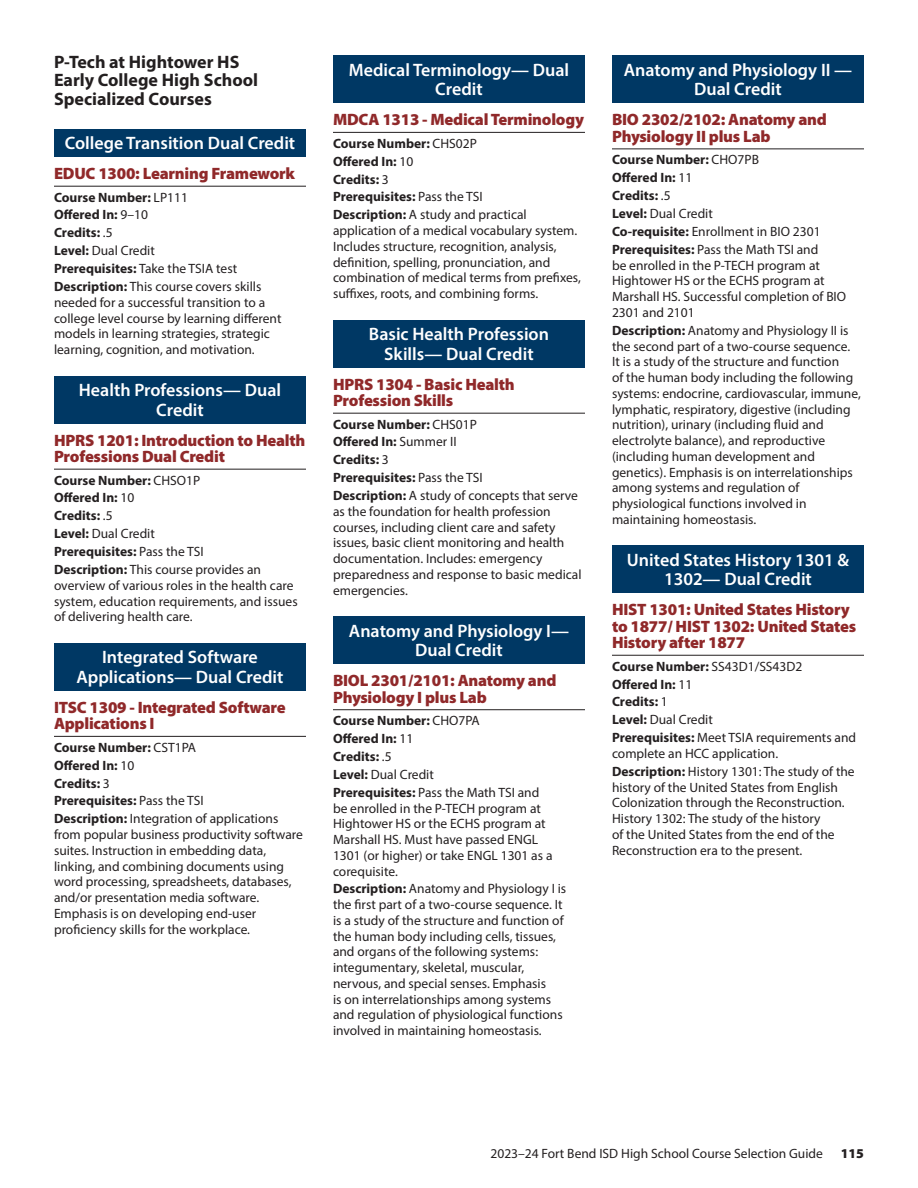
<style>
.page{position:relative;width:918px;height:1188px;background:#fff}
.page>*{position:absolute;margin:0;border:0;box-sizing:border-box;transform-origin:0 0}
.t1{font:600 18px/19.5px "Myriad Pro";color:#fff;text-align:center}
.t2{font:700 18px/18.8px "Myriad Pro";color:#231f20}
.t3{font:900 16.5px/16.5px "Myriad Pro";letter-spacing:-.015em;color:#90292a}
.t4{font:13.5px/15.8px "Myriad Pro";color:#231f20}
.t5{font:700 13.5px/17.9px "Myriad Pro";color:#231f20}
.t6{font:900 13.5px "Myriad Pro";color:#231f20}
.s1{font-weight:400}
.s2{font-weight:700}
</style>
<div class="page">
<div style="left:54px;top:129px;width:252px;height:28px;background:#003864"></div>
<hr style="left:54px;top:186px;width:252px;height:1px;background:#231f20">
<div style="left:54px;top:376px;width:252px;height:47px;background:#003864"></div>
<hr style="left:54px;top:469px;width:252px;height:1px;background:#231f20">
<div style="left:54px;top:643px;width:252px;height:47px;background:#003864"></div>
<hr style="left:54px;top:736px;width:252px;height:1px;background:#231f20">
<div style="left:333px;top:56px;width:252px;height:47px;background:#003864"></div>
<hr style="left:333px;top:132px;width:252px;height:1px;background:#231f20">
<div style="left:333px;top:320px;width:252px;height:47px;background:#003864"></div>
<hr style="left:333px;top:413px;width:252px;height:1px;background:#231f20">
<div style="left:333px;top:616px;width:252px;height:48px;background:#003864"></div>
<hr style="left:333px;top:709px;width:252px;height:1px;background:#231f20">
<div style="left:612px;top:56px;width:252px;height:47px;background:#003864"></div>
<hr style="left:612px;top:148px;width:252px;height:1px;background:#231f20">
<div style="left:612px;top:545px;width:252px;height:48px;background:#003864"></div>
<hr style="left:612px;top:655px;width:252px;height:1px;background:#231f20">
<h1 class="t2" style="left:54px;top:51px;width:206px">P-Tech at Hightower HS<br>Early College High School<br>Specialized Courses</h1>
<h1 class="t1" style="left:65px;top:133px;width:232px">College Transition Dual Credit</h1>
<p class="t3" style="left:54px;top:165px;width:243px">EDUC 1300: Learning Framework</p>
<p class="t5" style="left:54px;top:188px;width:209px">Course Number: <span class="s1">LP111<br></span>Offered In: <span class="s1">9–10<br></span>Credits: <span class="s1">.5<br></span>Level: <span class="s1">Dual Credit<br></span>Prerequisites: <span class="s1">Take the TSIA test<br></span>Description: <span class="s1">This course covers skills</span></p>
<p class="t4" style="left:54px;top:294px;width:229px">needed for a successful transition to a college level course by learning different models in learning strategies, strategic learning, cognition, and motivation.</p>
<h1 class="t1" style="left:79px;top:380px;width:204px">Health Professions— Dual<br>Credit</h1>
<p class="t3" style="left:54px;top:431px;width:253px">HPRS 1201: Introduction to Health<br>Professions Dual Credit</p>
<p class="t5" style="left:54px;top:471px;width:209px">Course Number: <span class="s1">CHSO1P<br></span>Offered In: <span class="s1">10<br></span>Credits: <span class="s1">.5<br></span>Level: <span class="s1">Dual Credit<br></span>Prerequisites: <span class="s1">Pass the TSI<br></span>Description: <span class="s1">This course provides an</span></p>
<p class="t4" style="left:54px;top:577px;width:245px">overview of various roles in the health care system, education requirements, and issues of delivering health care.</p>
<h1 class="t1" style="left:77px;top:647px;width:208px">Integrated Software<br>Applications— Dual Credit</h1>
<p class="t3" style="left:54px;top:698px;width:233px">ITSC 1309 - Integrated Software<br>Applications I</p>
<p class="t5" style="left:54px;top:738px;width:226px">Course Number: <span class="s1">CST1PA<br></span>Offered In: <span class="s1">10<br></span>Credits: <span class="s1">3<br></span>Prerequisites: <span class="s1">Pass the TSI<br></span>Description: <span class="s1">Integration of applications</span></p>
<p class="t4" style="left:54px;top:827px;width:250px">from popular business productivity software suites. Instruction in embedding data, linking, and combining documents using word processing, spreadsheets, databases, and/or presentation media software.<br>Emphasis is on developing end-user proficiency skills for the workplace.</p>
<h1 class="t1" style="left:349px;top:60px;width:222px">Medical Terminology— Dual<br>Credit</h1>
<p class="t3" style="left:333px;top:111px;width:253px">MDCA 1313 - Medical Terminology</p>
<p class="t5" style="left:333px;top:134px;width:195px">Course Number: <span class="s1">CHS02P<br></span>Offered In: <span class="s1">10<br></span>Credits: <span class="s1">3<br></span>Prerequisites: <span class="s1">Pass the TSI<br></span>Description: <span class="s1">A study and practical</span></p>
<p class="t4" style="left:333px;top:223px;width:249px">application of a medical vocabulary system.<br>Includes structure, recognition, analysis, definition, spelling, pronunciation, and combination of medical terms from prefixes, suffixes, roots, and combining forms.</p>
<h1 class="t1" style="left:369px;top:324px;width:182px">Basic Health Profession<br>Skills— Dual Credit</h1>
<p class="t3" style="left:333px;top:375px;width:183px">HPRS 1304 - Basic Health<br>Profession Skills</p>
<p class="t5" style="left:333px;top:415px;width:247px">Course Number: <span class="s1">CHS01P<br></span>Offered In: <span class="s1">Summer II<br></span>Credits: <span class="s1">3<br></span>Prerequisites: <span class="s1">Pass the TSI<br></span>Description: <span class="s1">A study of concepts that serve</span></p>
<p class="t4" style="left:333px;top:503px;width:250px">as the foundation for health profession courses, including client care and safety issues, basic client monitoring and health documentation. Includes: emergency preparedness and response to basic medical emergencies.</p>
<h1 class="t1" style="left:349px;top:620px;width:222px">Anatomy and Physiology I—<br>Dual Credit</h1>
<p class="t3" style="left:333px;top:672px;width:225px">BIOL 2301/2101: Anatomy and<br>Physiology I plus Lab</p>
<p class="t5" style="left:333px;top:711px;width:208px">Course Number: <span class="s1">CHO7PA<br></span>Offered In: <span class="s1">11<br></span>Credits: <span class="s1">.5<br></span>Level: <span class="s1">Dual Credit<br></span>Prerequisites: <span class="s1">Pass the Math TSI and</span></p>
<p class="t4" style="left:333px;top:800px;width:221px">be enrolled in the P-TECH program at<br>Hightower HS or the ECHS program at<br>Marshall HS. Must have passed ENGL<br>1301 (or higher) or take ENGL 1301 as a corequisite.</p>
<p class="t4" style="left:333px;top:881px;width:235px"><span class="s2">Description:</span> Anatomy and Physiology I is the first part of a two-course sequence. It is a study of the structure and function of the human body including cells, tissues, and organs of the following systems: integumentary, skeletal, muscular, nervous, and special senses. Emphasis<br>is on interrelationships among systems and regulation of physiological functions involved in maintaining homeostasis.</p>
<h1 class="t1" style="left:624px;top:60px;width:230px">Anatomy and Physiology II —<br>Dual Credit</h1>
<p class="t3" style="left:612px;top:111px;width:216px">BIO 2302/2102: Anatomy and<br>Physiology II plus Lab</p>
<p class="t5" style="left:612px;top:150px;width:210px">Course Number: <span class="s1">CHO7PB<br></span>Offered In: <span class="s1">11<br></span>Credits: <span class="s1">.5<br></span>Level: <span class="s1">Dual Credit<br></span>Co-requisite: <span class="s1">Enrollment in BIO 2301<br></span>Prerequisites: <span class="s1">Pass the Math TSI and</span></p>
<p class="t4" style="left:612px;top:257px;width:236px">be enrolled in the P-TECH program at<br>Hightower HS or the ECHS program at<br>Marshall HS. Successful completion of BIO<br>2301 and 2101</p>
<p class="t4" style="left:612px;top:322px;width:250px"><span class="s2">Description:</span> Anatomy and Physiology II is the second part of a two-course sequence.<br>It is a study of the structure and function<br>of the human body including the following systems: endocrine, cardiovascular, immune, lymphatic, respiratory, digestive (including nutrition), urinary (including fluid and electrolyte balance), and reproductive (including human development and genetics). Emphasis is on interrelationships among systems and regulation of physiological functions involved in maintaining homeostasis.</p>
<h1 class="t1" style="left:627px;top:549px;width:224px">United States History 1301 &amp;<br>1302— Dual Credit</h1>
<p class="t3" style="left:612px;top:601px;width:246px">HIST 1301: United States History to 1877/ HIST 1302: United States<br>History after 1877</p>
<p class="t5" style="left:612px;top:657px;width:246px">Course Number: <span class="s1">SS43D1/SS43D2<br></span>Offered In: <span class="s1">11<br></span>Credits: <span class="s1">1<br></span>Level: <span class="s1">Dual Credit<br></span>Prerequisites: <span class="s1">Meet TSIA requirements and</span></p>
<p class="t4" style="left:612px;top:744px;width:244px;line-height:17.9px">complete an HCC application.<br><span class="s2">Description:</span> History 1301: The study of the</p>
<p class="t4" style="left:612px;top:779px;width:234px">history of the United States from English Colonization through the Reconstruction.<br>History 1302: The study of the history<br>of the United States from the end of the Reconstruction era to the present.</p>
<p class="t4" style="left:491px;top:1145px;width:334px">2023–24 Fort Bend ISD High School Course Selection Guide</p>
<p class="t6" style="left:841px;top:1144px;width:25px">115</p>
</div>
